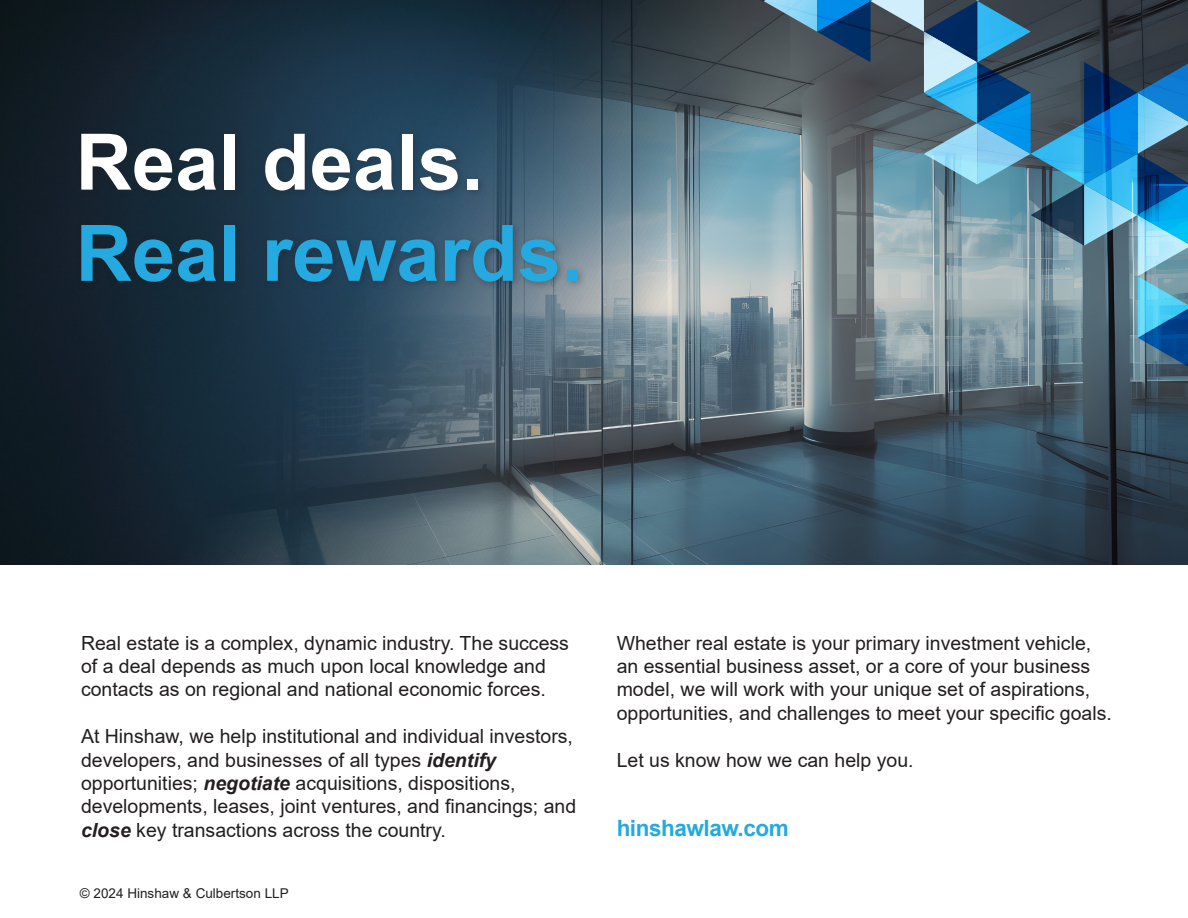
<style>
.page{position:relative;width:1188px;height:918px;background:#fff}
.page>*{position:absolute;margin:0;border:0;box-sizing:border-box;transform-origin:0 0}
.t1{font:700 78px "Arial";color:#24aae1}
.t2{font:700 78px "Arial";color:#fff}
.t3{font:700 22.5px "Arial";letter-spacing:-.02em;color:#24aae1}
.t4{font:19.5px/23.4px "Arial";color:#231f20}
.t5{font:13.5px "Arial";color:#231f20}
.s1{font-weight:700;font-style:italic}
</style>
<div class="page">
<img style="left:790px;top:368px;width:398px;height:196px">
<img style="left:0;top:0;width:790px;height:565px">
<div style="left:75px;top:129px;width:512px;height:163px;background:#231f20;opacity:.36"></div>
<svg style="left:764px;top:0;width:424px;height:368px;background:#5f8295"></svg>
<p class="t2" style="left:76px;top:107px;width:409px">Real deals.</p>
<p class="t1" style="left:76px;top:198px;width:509px">Real rewards.</p>
<p class="t4" style="left:81px;top:631px;width:490px">Real estate is a complex, dynamic industry. The success of a deal depends as much upon local knowledge and contacts as on regional and national economic forces.</p>
<p class="t4" style="left:81px;top:725px;width:497px">At Hinshaw, we help institutional and individual investors, developers, and businesses of all types <span class="s1">identify </span>opportunities; <span class="s1">negotiate</span> acquisitions, dispositions, developments, leases, joint ventures, and financings; and <span class="s1">close</span> key transactions across the country.</p>
<p class="t5" style="left:80px;top:884px;width:210px">© 2024 Hinshaw &amp; Culbertson LLP</p>
<p class="t4" style="left:617px;top:631px;width:497px">Whether real estate is your primary investment vehicle, an essential business asset, or a core of your business model, we will work with your unique set of aspirations, opportunities, and challenges to meet your specific goals.</p>
<p class="t4" style="left:617px;top:748px;width:298px">Let us know how we can help you.</p>
<p class="t3" style="left:617px;top:812px;width:174px">hinshawlaw.com</p>
</div>
